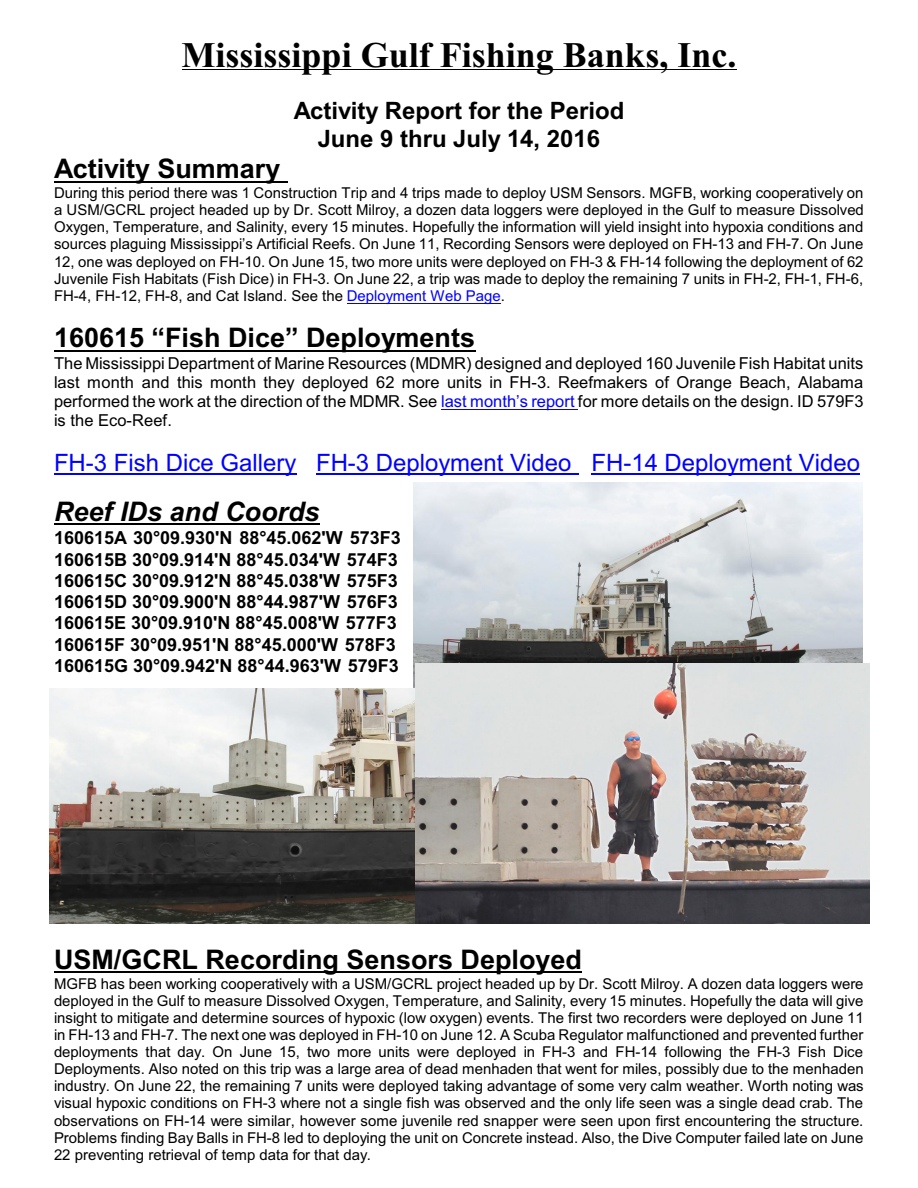
<style>
.page{position:relative;width:918px;height:1188px;background:#fff}
.page>*{position:absolute;margin:0;border:0;box-sizing:border-box;transform-origin:0 0}
.t1{font:700 36px "Times New Roman";color:#000}
.t2{font:700 27px "Arial";color:#000}
.t3{font:italic 700 27px "Arial";color:#000}
.t4{font:24px "Arial";color:#00f}
.t5{font:700 24px/28.2px "Arial";color:#000;text-align:center}
.t6{font:700 18px/21.3px "Arial";color:#000}
.t7{font:16.5px/19px "Arial";color:#000;text-align:justify}
.t8{font:15px/17.1px "Arial";color:#000;text-align:justify}
.s1{color:#00f}
</style>
<div class="page">
<img style="left:414px;top:482px;width:448px;height:206px">
<img style="left:50px;top:688px;width:365px;height:235px">
<img style="left:415px;top:663px;width:454px;height:260px">
<hr style="left:182px;top:69px;width:555px;height:1px;background:#000">
<hr style="left:54px;top:181px;width:234px;height:1px;background:#000">
<hr style="left:347px;top:303px;width:154px;height:1px;background:#00f">
<hr style="left:54px;top:350px;width:421px;height:2px;background:#000">
<hr style="left:441px;top:409px;width:137px;height:1px;background:#00f">
<hr style="left:54px;top:474px;width:242px;height:1px;background:#00f">
<hr style="left:316px;top:474px;width:262px;height:1px;background:#00f">
<hr style="left:591px;top:474px;width:269px;height:1px;background:#00f">
<hr style="left:54px;top:524px;width:266px;height:1px;background:#000">
<hr style="left:54px;top:972px;width:528px;height:1px;background:#000">
<h1 class="t1" style="left:182px;top:42px;width:556px">Mississippi Gulf Fishing Banks, Inc.</h1>
<h3 class="t5" style="left:294px;top:98px;width:332px">Activity Report for the Period<br>June 9 thru July 14, 2016</h3>
<h2 class="t2" style="left:54px;top:159px;width:228px">Activity Summary</h2>
<p class="t8" style="left:54px;top:186px;width:811px">During this period there was 1 Construction Trip and 4 trips made to deploy USM Sensors. MGFB, working cooperatively on a USM/GCRL project headed up by Dr. Scott Milroy, a dozen data loggers were deployed in the Gulf to measure Dissolved Oxygen, Temperature, and Salinity, every 15 minutes. Hopefully the information will yield insight into hypoxia conditions and sources plaguing Mississippi’s Artificial Reefs. On June 11, Recording Sensors were deployed on FH-13 and FH-7. On June 12, one was deployed on FH-10. On June 15, two more units were deployed on FH-3 &amp; FH-14 following the deployment of 62<br>Juvenile Fish Habitats (Fish Dice) in FH-3. On June 22, a trip was made to deploy the remaining 7 units in FH-2, FH-1, FH-6, FH-4, FH-12, FH-8, and Cat Island. See the <span class="s1">Deployment Web Page</span>.</p>
<h2 class="t2" style="left:54px;top:327px;width:423px">160615 “Fish Dice” Deployments</h2>
<p class="t7" style="left:54px;top:355px;width:811px">The Mississippi Department of Marine Resources (MDMR) designed and deployed 160 Juvenile Fish Habitat units last month and this month they deployed 62 more units in FH-3. Reefmakers of Orange Beach, Alabama performed the work at the direction of the MDMR. See <span class="s1">last month’s report</span> for more details on the design. ID 579F3 is the Eco-Reef.</p>
<h3 class="t4" style="left:54px;top:453px;width:808px">FH-3 Fish Dice Gallery FH-3 Deployment Video FH-14 Deployment Video</h3>
<h2 class="t3" style="left:54px;top:501px;width:267px">Reef IDs and Coords</h2>
<p class="t6" style="left:54px;top:529px;width:348px">160615A 30°09.930'N 88°45.062'W 573F3<br>160615B 30°09.914'N 88°45.034'W 574F3<br>160615C 30°09.912'N 88°45.038'W 575F3<br>160615D 30°09.900'N 88°44.987'W 576F3<br>160615E 30°09.910'N 88°45.008'W 577F3<br>160615F 30°09.951'N 88°45.000'W 578F3<br>160615G 30°09.942'N 88°44.963'W 579F3</p>
<h2 class="t2" style="left:54px;top:949px;width:529px">USM/GCRL Recording Sensors Deployed</h2>
<p class="t8" style="left:54px;top:976px;width:811px">MGFB has been working cooperatively with a USM/GCRL project headed up by Dr. Scott Milroy. A dozen data loggers were deployed in the Gulf to measure Dissolved Oxygen, Temperature, and Salinity, every 15 minutes. Hopefully the data will give insight to mitigate and determine sources of hypoxic (low oxygen) events. The first two recorders were deployed on June 11 in FH-13 and FH-7. The next one was deployed in FH-10 on June 12. A Scuba Regulator malfunctioned and prevented further deployments that day. On June 15, two more units were deployed in FH-3 and FH-14 following the FH-3 Fish Dice Deployments. Also noted on this trip was a large area of dead menhaden that went for miles, possibly due to the menhaden industry. On June 22, the remaining 7 units were deployed taking advantage of some very calm weather. Worth noting was visual hypoxic conditions on FH-3 where not a single fish was observed and the only life seen was a single dead crab. The observations on FH-14 were similar, however some juvenile red snapper were seen upon first encountering the structure.<br>Problems finding Bay Balls in FH-8 led to deploying the unit on Concrete instead. Also, the Dive Computer failed late on June 22 preventing retrieval of temp data for that day.</p>
</div>
